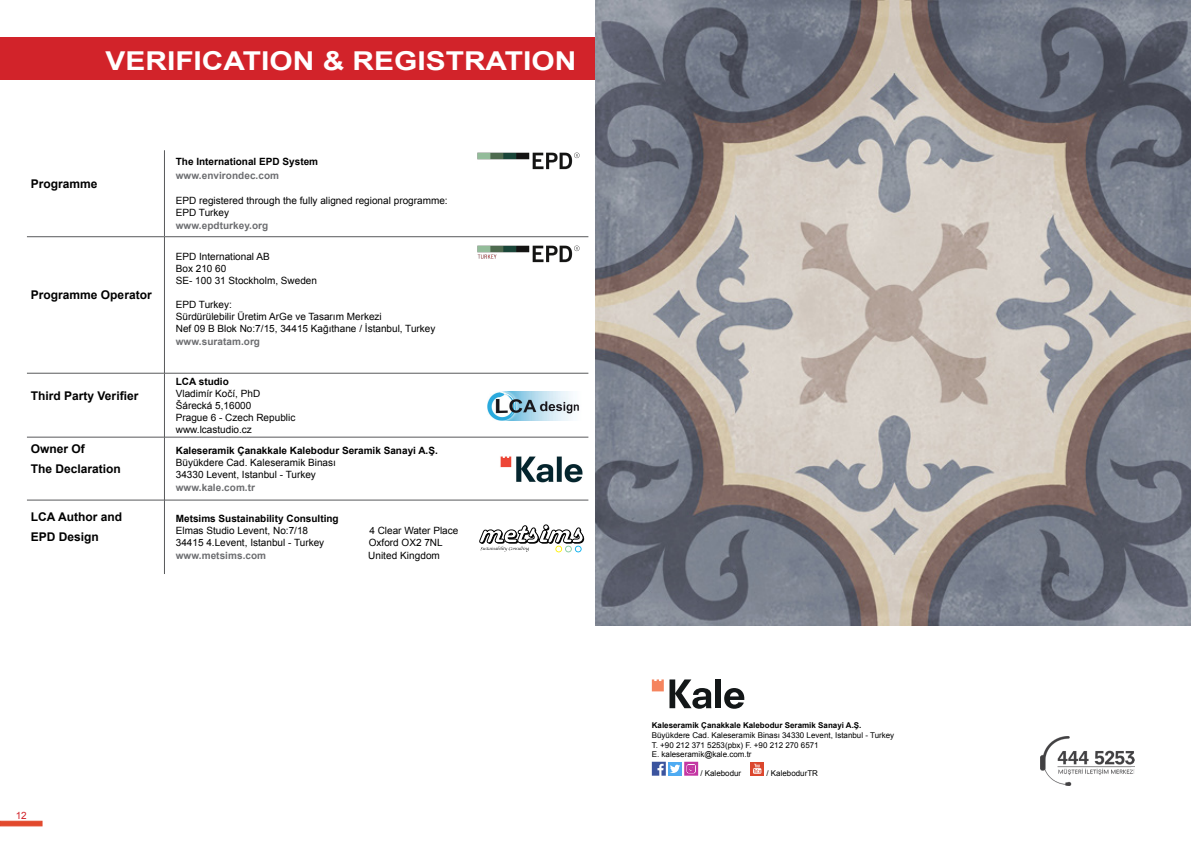
<style>
.page{position:relative;width:1191px;height:842px;background:#fff}
.page>*{position:absolute;margin:0;border:0;box-sizing:border-box;transform-origin:0 0}
.t1{font:700 26px "Arial";color:#fff;scale:1.15 1}
.t2{font:700 12px/20.1px "Arial";color:#000}
.t3{font:10px/12px "Arial";color:#000}
.t4{font:700 10px "Arial";color:#000}
.t5{font:700 10px "Arial";letter-spacing:.005em;color:#6d6e71}
.t6{font:10px "Arial";color:#d2232a}
.t7{font:8px/9.6px "Arial";color:#000}
.t8{font:700 8px "Arial";color:#000}
</style>
<div class="page">
<div style="left:0;top:821px;width:43px;height:5px;background:#e2492d;border:1px solid #e2492d"></div>
<div style="left:0;top:38px;width:595px;height:42px;background:#d2232a"></div>
<hr style="left:27px;top:237px;width:137px;height:1px;background:#58595b">
<hr style="left:165px;top:237px;width:423px;height:1px;background:#58595b">
<hr style="left:27px;top:373px;width:137px;height:1px;background:#58595b">
<hr style="left:165px;top:373px;width:423px;height:1px;background:#58595b">
<hr style="left:27px;top:437px;width:137px;height:1px;background:#58595b">
<hr style="left:165px;top:437px;width:423px;height:1px;background:#58595b">
<hr style="left:27px;top:500px;width:137px;height:1px;background:#58595b">
<hr style="left:165px;top:500px;width:423px;height:1px;background:#58595b">
<hr style="left:164px;top:150px;width:1px;height:87px;background:#58595b">
<hr style="left:164px;top:237px;width:1px;height:136px;background:#58595b">
<hr style="left:164px;top:373px;width:1px;height:64px;background:#58595b">
<hr style="left:164px;top:437px;width:1px;height:63px;background:#58595b">
<hr style="left:164px;top:500px;width:1px;height:74px;background:#58595b">
<img style="left:500px;top:456px;width:83px;height:27px">
<svg style="left:479px;top:525px;width:105px;height:27px"></svg>
<img style="left:477px;top:152px;width:103px;height:18px">
<img style="left:477px;top:245px;width:103px;height:18px">
<div style="left:477px;top:160px;width:22px;height:8px;background:#fff"></div>
<img style="left:595px;top:0;width:596px;height:625px">
<svg style="left:652px;top:762px;width:46px;height:14px"></svg>
<div style="left:750px;top:762px;width:14px;height:14px;background:#db472e"></div>
<svg style="left:753px;top:764px;width:8px;height:10px"></svg>
<img style="left:1040px;top:736px;width:94px;height:49px">
<div style="left:715px;top:679px;width:6px;height:29px;background:#131718"></div>
<svg style="left:724px;top:688px;width:20px;height:21px"></svg>
<svg style="left:652px;top:679px;width:59px;height:30px"></svg>
<img style="left:488px;top:392px;width:91px;height:29px">
<h1 class="t1" style="left:106px;top:43px;width:411px">VERIFICATION &amp; REGISTRATION</h1>
<p class="t2" style="left:31px;top:174px;width:68px">Programme</p>
<p class="t4" style="left:176px;top:155px;width:144px">The International EPD System</p>
<p class="t5" style="left:176px;top:168px;width:105px">www.environdec.com</p>
<p class="t3" style="left:176px;top:194px;width:273px">EPD registered through the fully aligned regional programme:<br>EPD Turkey</p>
<p class="t5" style="left:176px;top:219px;width:94px">www.epdturkey.org</p>
<p class="t2" style="left:31px;top:285px;width:122px">Programme Operator</p>
<p class="t2" style="left:31px;top:386px;width:109px">Third Party Verifier</p>
<p class="t3" style="left:176px;top:251px;width:143px">EPD International AB<br>Box 210 60<br>SE- 100 31 Stockholm, Sweden</p>
<p class="t3" style="left:176px;top:299px;width:261px">EPD Turkey:<br>Sürdürülebilir Üretim ArGe ve Tasarım Merkezi<br>Nef 09 B Blok No:7/15, 34415 Kağıthane / İstanbul, Turkey</p>
<p class="t5" style="left:176px;top:335px;width:86px">www.suratam.org</p>
<p class="t4" style="left:176px;top:375px;width:54px">LCA studio</p>
<p class="t3" style="left:176px;top:387px;width:121px">Vladimír Kočí, PhD<br>Šárecká 5,16000<br>Prague 6 - Czech Republic www.lcastudio.cz</p>
<p class="t2" style="left:31px;top:439px;width:92px">Owner Of<br>The Declaration</p>
<p class="t4" style="left:176px;top:443px;width:263px">Kaleseramik Çanakkale Kalebodur Seramik Sanayi A.Ş.</p>
<p class="t3" style="left:176px;top:456px;width:162px">Büyükdere Cad. Kaleseramik Binası<br>34330 Levent, Istanbul - Turkey</p>
<p class="t5" style="left:176px;top:481px;width:81px">www.kale.com.tr</p>
<p class="t2" style="left:31px;top:507px;width:93px">LCA Author and<br>EPD Design</p>
<p class="t4" style="left:176px;top:512px;width:164px">Metsims Sustainability Consulting</p>
<p class="t3" style="left:176px;top:525px;width:134px">Elmas Studio Levent, No:7/18</p>
<p class="t3" style="left:369px;top:525px;width:91px">4 Clear Water Place</p>
<p class="t3" style="left:176px;top:537px;width:150px">34415 4.Levent, Istanbul - Turkey</p>
<p class="t3" style="left:369px;top:537px;width:75px">Oxford OX2 7NL</p>
<p class="t5" style="left:176px;top:549px;width:92px">www.metsims.com</p>
<p class="t3" style="left:368px;top:550px;width:73px">United Kingdom</p>
<p class="t6" style="left:16px;top:809px;width:13px">12</p>
<p class="t8" style="left:652px;top:720px;width:211px">Kaleseramik Çanakkale Kalebodur Seramik Sanayi A.Ş.</p>
<p class="t7" style="left:652px;top:730px;width:244px">Büyükdere Cad. Kaleseramik Binası 34330 Levent, Istanbul - Turkey<br>T. +90 212 371 5253(pbx) F. +90 212 270 6571<br>E. kaleseramik@kale.com.tr</p>
<p class="t7" style="left:700px;top:768px;width:42px">/ Kalebodur</p>
<p class="t7" style="left:766px;top:768px;width:53px">/ KalebodurTR</p>
</div>
